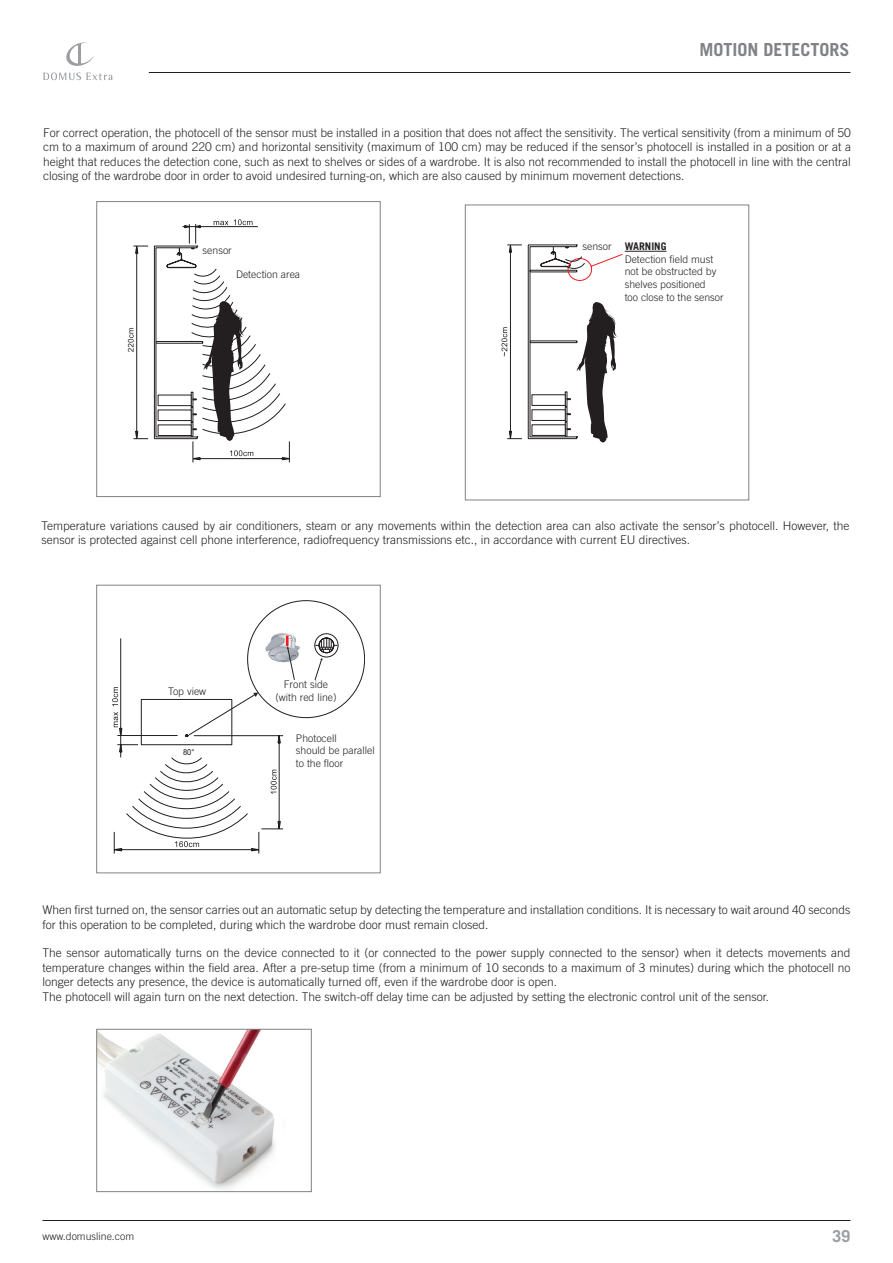
<style>
.page{position:relative;width:893px;height:1263px;background:#fff}
.page>*{position:absolute;margin:0;border:0;box-sizing:border-box;transform-origin:0 0}
.t1{font:700 18px "Trade Gothic LT Pro";color:#808285}
.t2{font:700 16.5px "Trade Gothic LT Pro";color:#9b9da0}
.t3{font:300 12px/14.4px "Trade Gothic LT Pro";color:#231f20;text-align:justify}
.t4{font:300 10.5px/12.6px "Trade Gothic LT Pro";color:#231f20}
.t5{font:700 10.5px "Trade Gothic LT Pro";color:#231f20}
.t6{font:8.25px "Arial";color:#231f20;scale:.93 1}
</style>
<div class="page">
<hr style="left:149px;top:72px;width:701px;height:1px;background:#231f20">
<hr style="left:43px;top:1220px;width:807px;height:1px;background:#231f20">
<svg style="left:43px;top:43px;width:69px;height:37px"></svg>
<img style="left:99px;top:1031px;width:176px;height:159px">
<div style="left:97px;top:1029px;width:214px;height:163px;border:1px solid #808285"></div>
<svg style="left:501px;top:244px;width:21px;height:195px"></svg>
<svg style="left:528px;top:244px;width:95px;height:198px"></svg>
<div style="left:465px;top:205px;width:284px;height:295px;border:1px solid #808285"></div>
<img style="left:274px;top:633px;width:26px;height:26px">
<svg style="left:315px;top:633px;width:23px;height:47px"></svg>
<svg style="left:112px;top:635px;width:184px;height:219px"></svg>
<div style="left:97px;top:585px;width:283px;height:288px;border:1px solid #808285"></div>
<svg style="left:128px;top:245px;width:20px;height:194px"></svg>
<svg style="left:154px;top:219px;width:136px;height:244px"></svg>
<div style="left:97px;top:201px;width:283px;height:296px;border:1px solid #808285"></div>
<hr style="left:625px;top:251px;width:41px;height:1px;background:#231f20">
<p class="t1" style="left:699px;top:38px;width:152px">MOTION DETECTORS</p>
<p class="t3" style="left:43px;top:125px;width:809px">For correct operation, the photocell of the sensor must be installed in a position that does not affect the sensitivity. The vertical sensitivity (from a minimum of 50 cm to a maximum of around 220 cm) and horizontal sensitivity (maximum of 100 cm) may be reduced if the sensor’s photocell is installed in a position or at a height that reduces the detection cone, such as next to shelves or sides of a wardrobe. It is also not recommended to install the photocell in line with the central closing of the wardrobe door in order to avoid undesired turning-on, which are also caused by minimum movement detections.</p>
<p class="t4" style="left:203px;top:244px;width:31px">sensor</p>
<p class="t4" style="left:236px;top:268px;width:66px">Detection area</p>
<p class="t4" style="left:583px;top:240px;width:31px">sensor</p>
<p class="t5" style="left:625px;top:240px;width:43px">WARNING</p>
<p class="t4" style="left:625px;top:253px;width:93px">Detection field must not be obstructed by shelves positioned</p>
<p class="t4" style="left:625px;top:290px;width:100px">too close to the sensor</p>
<p class="t3" style="left:41px;top:518px;width:809px">Temperature variations caused by air conditioners, steam or any movements within the detection area can also activate the sensor’s photocell. However, the sensor is protected against cell phone interference, radiofrequency transmissions etc., in accordance with current EU directives.</p>
<p class="t4" style="left:168px;top:685px;width:40px">Top view</p>
<p class="t6" style="left:183px;top:746px;width:14px">80°</p>
<p class="t4" style="left:284px;top:678px;width:46px">Front side</p>
<p class="t4" style="left:275px;top:691px;width:63px">(with red line)</p>
<p class="t4" style="left:296px;top:731px;width:42px">Photocell</p>
<p class="t4" style="left:296px;top:744px;width:80px">should be parallel</p>
<p class="t4" style="left:296px;top:757px;width:49px">to the floor</p>
<p class="t3" style="left:43px;top:902px;width:809px">When first turned on, the sensor carries out an automatic setup by detecting the temperature and installation conditions. It is necessary to wait around 40 seconds for this operation to be completed, during which the wardrobe door must remain closed.</p>
<p class="t3" style="left:43px;top:946px;width:809px">The sensor automatically turns on the device connected to it (or connected to the power supply connected to the sensor) when it detects movements and temperature changes within the field area. After a pre-setup time (from a minimum of 10 seconds to a maximum of 3 minutes) during which the photocell no longer detects any presence, the device is automatically turned off, even if the wardrobe door is open.</p>
<p class="t3" style="left:43px;top:989px;width:728px">The photocell will again turn on the next detection. The switch-off delay time can be adjusted by setting the electronic control unit of the sensor.</p>
<p class="t4" style="left:43px;top:1230px;width:93px">www.domusline.com</p>
<h2 class="t2" style="left:832px;top:1226px;width:20px">39</h2>
</div>
